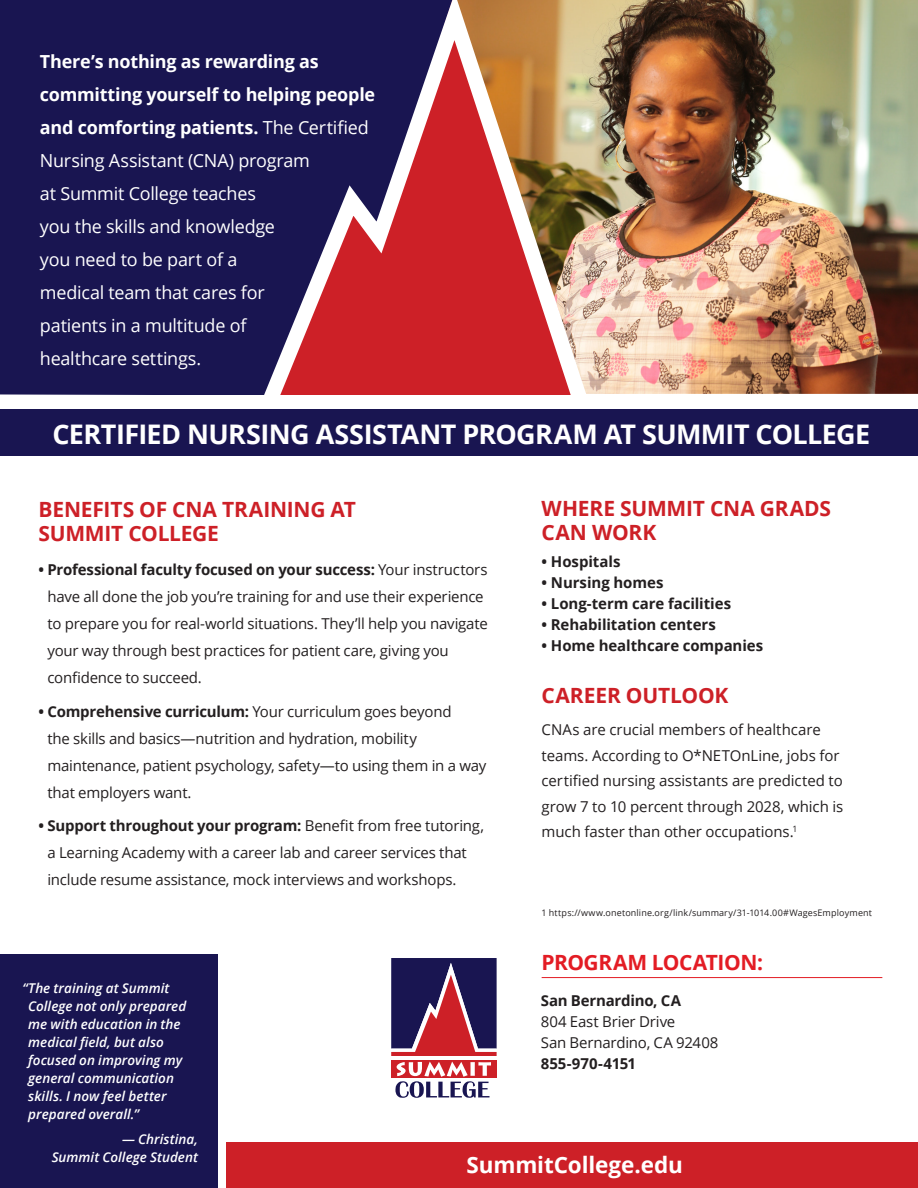
<style>
.page{position:relative;width:918px;height:1188px;background:#fff}
.page>*{position:absolute;margin:0;border:0;box-sizing:border-box;transform-origin:0 0}
.t1{font:700 27px "Open Sans";letter-spacing:-.025em;color:#fff}
.t2{font:700 22.5px "Open Sans";letter-spacing:-.005em;color:#fff}
.t3{font:700 21px/24px "Open Sans";letter-spacing:-.01em;color:#cd2027}
.t4{font:700 21px "Open Sans";letter-spacing:-.02em;color:#e31c24}
.t5{font:18px/33px "Open Sans";letter-spacing:-.015em;color:#fff}
.t6{font:15px/27px "Open Sans";letter-spacing:-.01em;color:#231f20}
.t7{font:700 15px "Open Sans";letter-spacing:-.005em;color:#231f20}
.t8{font:italic 600 13.5px/18px "Open Sans";color:#fff}
.t9{font:9px "Open Sans";letter-spacing:.015em;color:#231f20}
.s1{font-weight:700}
</style>
<div class="page">
<div style="left:226px;top:1142px;width:692px;height:46px;background:#cd2027"></div>
<img style="left:0;top:0;width:918px;height:395px">
<div style="left:0;top:409px;width:918px;height:46px;background:#191551"></div>
<div style="left:0;top:954px;width:217px;height:234px;background:#191551"></div>
<hr style="left:542px;top:977px;width:340px;height:1px;background:#e31c24">
<svg style="left:391px;top:958px;width:106px;height:140px"></svg>
<p class="t5" style="left:40px;top:44px;width:337px"><span class="s1">There’s nothing as rewarding as committing yourself to helping people and comforting patients.</span> The Certified<br>Nursing Assistant (CNA) program<br>at Summit College teaches<br>you the skills and knowledge<br>you need to be part of a<br>medical team that cares for<br>patients in a multitude of<br>healthcare settings.</p>
<p class="t1" style="left:52px;top:415px;width:819px">CERTIFIED NURSING ASSISTANT PROGRAM AT SUMMIT COLLEGE</p>
<p class="t3" style="left:38px;top:497px;width:319px">BENEFITS OF CNA TRAINING AT<br>SUMMIT COLLEGE</p>
<p class="t6" style="left:47px;top:556px;width:442px;text-indent:-9px"><span class="s1">• Professional faculty focused on your success:</span> Your instructors have all done the job you’re training for and use their experience to prepare you for real-world situations. They’ll help you navigate your way through best practices for patient care, giving you confidence to succeed.</p>
<p class="t6" style="left:47px;top:697px;width:441px;text-indent:-9px"><span class="s1">• Comprehensive curriculum:</span> Your curriculum goes beyond<br>the skills and basics—nutrition and hydration, mobility maintenance, patient psychology, safety—to using them in a way that employers want.</p>
<p class="t6" style="left:47px;top:812px;width:438px;text-indent:-9px"><span class="s1">• Support throughout your program:</span> Benefit from free tutoring, a Learning Academy with a career lab and career services that include resume assistance, mock interviews and workshops.</p>
<p class="t3" style="left:542px;top:496px;width:291px">WHERE SUMMIT CNA GRADS<br>CAN WORK</p>
<p class="t7" style="left:542px;top:551px;width:80px">• Hospitals</p>
<p class="t7" style="left:542px;top:572px;width:123px">• Nursing homes</p>
<p class="t7" style="left:542px;top:593px;width:191px">• Long-term care facilities</p>
<p class="t7" style="left:542px;top:614px;width:176px">• Rehabilitation centers</p>
<p class="t7" style="left:542px;top:635px;width:223px">• Home healthcare companies</p>
<p class="t3" style="left:542px;top:683px;width:188px">CAREER OUTLOOK</p>
<p class="t6" style="left:542px;top:717px;width:303px;line-height:25.5px">CNAs are crucial members of healthcare teams. According to O*NETOnLine, jobs for certified nursing assistants are predicted to grow 7 to 10 percent through 2028, which is much faster than other occupations.<sup>1</sup></p>
<p class="t9" style="left:542px;top:907px;width:332px">1 https://www.onetonline.org/link/summary/31-1014.00#WagesEmployment</p>
<p class="t8" style="left:28px;top:979px;width:159px;text-indent:-6px">“The training at Summit<br>College not only prepared me with education in the medical field, but also focused on improving my general communication skills. I now feel better prepared overall.”</p>
<p class="t8" style="left:52px;top:1130px;width:148px;text-align:right">— Christina,<br>Summit College Student</p>
<p class="t4" style="left:542px;top:948px;width:223px">PROGRAM LOCATION:</p>
<p class="t7" style="left:541px;top:990px;width:142px">San Bernardino, CA</p>
<p class="t6" style="left:541px;top:1007px;width:136px">804 East Brier Drive</p>
<p class="t6" style="left:541px;top:1028px;width:179px">San Bernardino, CA 92408</p>
<p class="t7" style="left:541px;top:1053px;width:97px">855-970-4151</p>
<p class="t2" style="left:467px;top:1149px;width:218px">SummitCollege.edu</p>
</div>
